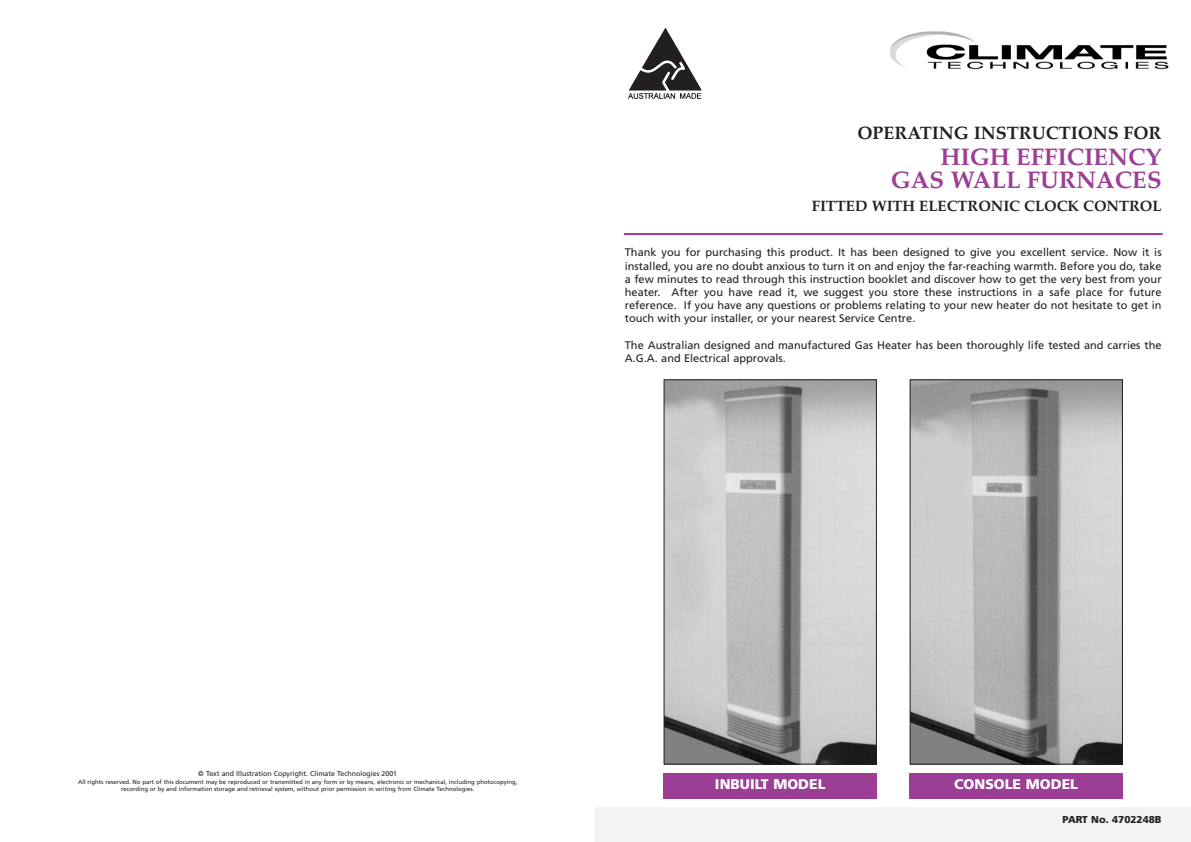
<style>
.page{position:relative;width:1191px;height:842px;background:#fff}
.page>*{position:absolute;margin:0;border:0;box-sizing:border-box;transform-origin:0 0}
.t1{font:700 24px/23px "Palatino";color:#9c3d96;text-align:right}
.t2{font:700 18px "Palatino";color:#231f20}
.t3{font:700 15px "Palatino";color:#231f20}
.t4{font:900 14px "Frutiger";color:#fff}
.t5{font:11px/13.2px "Frutiger";color:#231f20;text-align:justify}
.t6{font:900 10px "Frutiger";color:#231f20}
.t7{font:7px "Frutiger";color:#231f20}
.t8{font:6px/7.2px "Frutiger";color:#231f20;text-align:center}
</style>
<div class="page">
<hr style="left:624px;top:233px;width:538px;height:2px;background:#9c3d96">
<img style="left:628px;top:28px;width:74px;height:71px">
<div style="left:595px;top:807px;width:596px;height:34px;background:#f2f3f4"></div>
<img style="left:911px;top:381px;width:210px;height:382px">
<div style="left:909px;top:379px;width:214px;height:386px;border:1px solid #231f20"></div>
<img style="left:665px;top:381px;width:210px;height:382px">
<div style="left:663px;top:379px;width:214px;height:386px;border:1px solid #231f20"></div>
<div style="left:663px;top:773px;width:214px;height:25px;background:#9c3d96"></div>
<div style="left:909px;top:773px;width:214px;height:25px;background:#9c3d96"></div>
<img style="left:890px;top:32px;width:278px;height:38px">
<h2 class="t2" style="left:857px;top:122px;width:306px">OPERATING INSTRUCTIONS FOR</h2>
<h1 class="t1" style="left:891px;top:145px;width:272px">HIGH EFFICIENCY<br>GAS WALL FURNACES</h1>
<h3 class="t3" style="left:811px;top:197px;width:351px">FITTED WITH ELECTRONIC CLOCK CONTROL</h3>
<p class="t5" style="left:625px;top:247px;width:538px">Thank you for purchasing this product. It has been designed to give you excellent service. Now it is installed, you are no doubt anxious to turn it on and enjoy the far-reaching warmth. Before you do, take a few minutes to read through this instruction booklet and discover how to get the very best from your heater. After you have read it, we suggest you store these instructions in a safe place for future reference. If you have any questions or problems relating to your new heater do not hesitate to get in touch with your installer, or your nearest Service Centre.</p>
<p class="t5" style="left:625px;top:339px;width:538px">The Australian designed and manufactured Gas Heater has been thoroughly life tested and carries the<br>A.G.A. and Electrical approvals.</p>
<p class="t7" style="left:198px;top:771px;width:200px">© Text and Illustration Copyright. Climate Technologies 2001</p>
<p class="t8" style="left:78px;top:779px;width:441px">All rights reserved. No part of this document may be reproduced or transmitted in any form or by means, electronic or mechanical, including photocopying, recording or by and information storage and retrieval system, without prior permission in writing from Climate Technologies.</p>
<p class="t4" style="left:715px;top:779px;width:112px">INBUILT MODEL</p>
<p class="t4" style="left:954px;top:779px;width:125px">CONSOLE MODEL</p>
<p class="t6" style="left:1062px;top:815px;width:100px">PART No. 4702248B</p>
</div>
